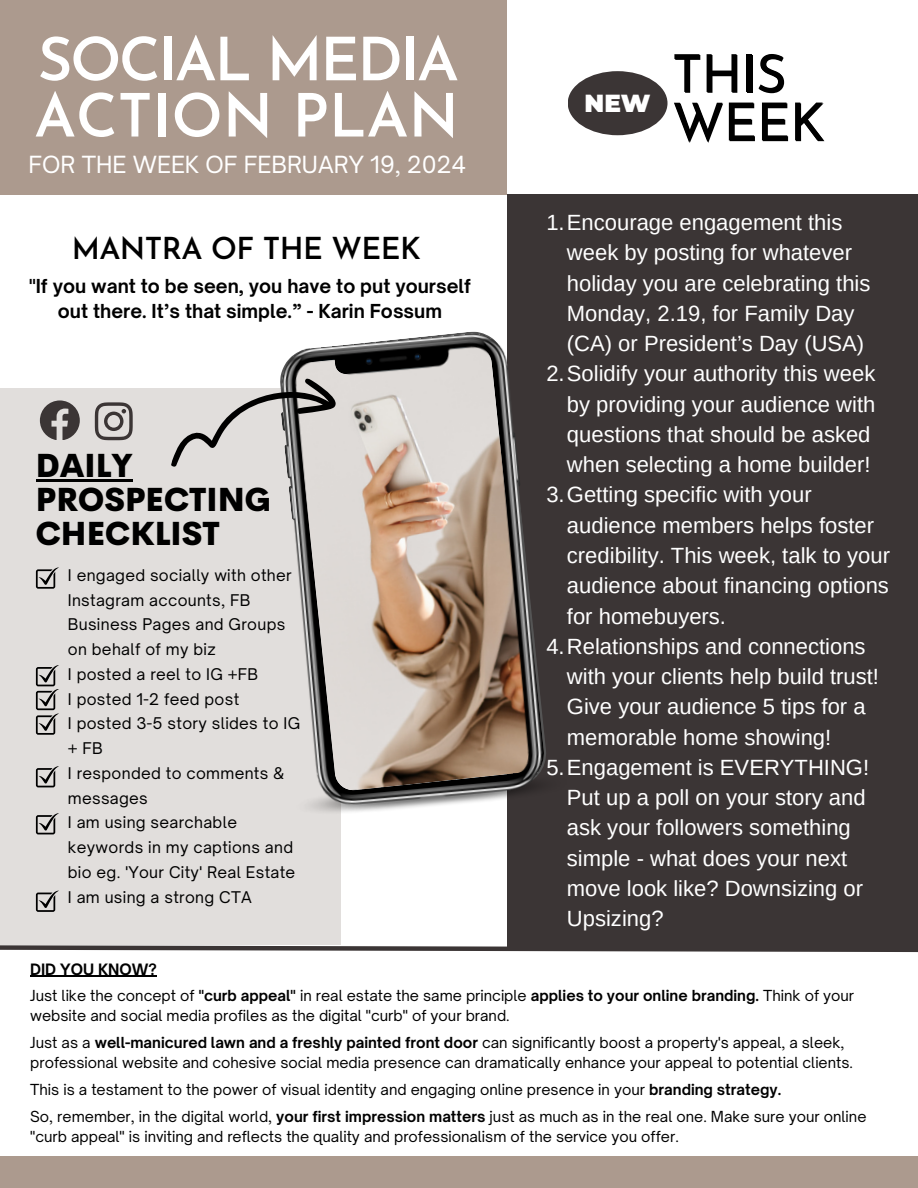
<style>
.page{position:relative;width:918px;height:1188px;background:#fff}
.page>*{position:absolute;margin:0;border:0;box-sizing:border-box;transform-origin:0 0}
.t1{font:600 59.85px "Josefin Sans";letter-spacing:-.04em;color:#fff}
.t2{font:600 59.85px "Josefin Sans";color:#fff}
.t3{font:52.2px/48.3px "Josefin Sans";letter-spacing:-.02em;color:#000}
.t4{font:800 32.25px/33.8px "Cerebri Sans";color:#000}
.t5{font:600 30.15px "Josefin Sans";letter-spacing:-.02em;color:#000}
.t6{font:22.65px "Open Sauce One";color:#fff}
.t7{font:22.05px/30.3px "Arimo";color:#fff}
.t8{font:700 18.45px/24.8px "Open Sauce One";color:#000;text-align:center}
.t9{font:15.45px/24.8px "Open Sauce One";letter-spacing:.02em;color:#000}
.t10{font:700 15px "Open Sauce One";color:#000}
.t11{font:14.55px/20.2px "Open Sauce One";color:#000}
.s1{font-weight:700}
</style>
<div class="page">
<div style="left:0;top:1156px;width:918px;height:32px;background:#ac9a8e"></div>
<div style="left:0;top:0;width:507px;height:194px;background:#ac9a8e"></div>
<div style="left:0;top:389px;width:340px;height:556px;background:#e1dedc"></div>
<svg style="left:40px;top:400px;width:40px;height:40px"></svg>
<svg style="left:95px;top:402px;width:38px;height:38px"></svg>
<svg style="left:36px;top:665px;width:23px;height:70px"></svg>
<svg style="left:36px;top:766px;width:23px;height:21px"></svg>
<svg style="left:36px;top:813px;width:23px;height:21px"></svg>
<svg style="left:36px;top:891px;width:23px;height:21px"></svg>
<svg style="left:36px;top:568px;width:22px;height:21px"></svg>
<div style="left:507px;top:194px;width:411px;height:755px;background:#3b3535"></div>
<img style="left:286px;top:331px;width:260px;height:490px">
<hr style="left:36px;top:480px;width:97px;height:2px;background:#000">
<svg style="left:171px;top:362px;width:172px;height:158px"></svg>
<div style="left:568px;top:71px;width:100px;height:64px;background:#3b3535;border-radius:50%"></div>
<hr style="left:30px;top:976px;width:127px;height:1px;background:#000">
<svg style="left:0;top:943px;width:918px;height:10px"></svg>
<p class="t1" style="left:38px;top:35px;width:423px">SOCIAL MEDIA</p>
<p class="t2" style="left:34px;top:92px;width:426px">ACTION PLAN</p>
<p class="t6" style="left:29px;top:150px;width:439px">FOR THE WEEK OF FEBRUARY 19, 2024</p>
<h1 class="t5" style="left:72px;top:236px;width:351px">MANTRA OF THE WEEK</h1>
<p class="t8" style="left:29px;top:274px;width:443px">"If you want to be seen, you have to put yourself out there. It’s that simple.” - Karin Fossum</p>
<h3 class="t4" style="left:36px;top:449px;width:236px">DAILY<br>PROSPECTING<br>CHECKLIST</h3>
<h1 class="t9" style="left:68px;top:563px;width:225px">I engaged socially with other<br>Instagram accounts, FB<br>Business Pages and Groups on behalf of my biz</h1>
<p class="t9" style="left:68px;top:662px;width:192px">I posted a reel to IG +FB</p>
<h4 class="t9" style="left:68px;top:686px;width:173px">I posted 1-2 feed post</h4>
<h2 class="t9" style="left:68px;top:711px;width:234px">I posted 3-5 story slides to IG + FB</h2>
<p class="t9" style="left:68px;top:761px;width:218px">I responded to comments &amp; messages</p>
<p class="t9" style="left:68px;top:810px;width:229px">I am using searchable keywords in my captions and bio eg. 'Your City' Real Estate</p>
<p class="t9" style="left:68px;top:884px;width:186px">I am using a strong CTA</p>
<p class="t3" style="left:673px;top:56px;width:155px;text-indent:-88px"><sub>NEW</sub> THIS<br>WEEK</p>
<p class="t7" style="left:567px;top:207px;width:305px;text-indent:-21px">1.Encourage engagement this week by posting for whatever holiday you are celebrating this<br>Monday, 2.19, for Family Day (CA) or President’s Day (USA)</p>
<p class="t7" style="left:567px;top:359px;width:310px;text-indent:-21px">2.Solidify your authority this week by providing your audience with questions that should be asked when selecting a home builder!</p>
<p class="t7" style="left:567px;top:480px;width:325px;text-indent:-21px">3.Getting specific with your audience members helps foster credibility. This week, talk to your audience about financing options for homebuyers.</p>
<p class="t7" style="left:567px;top:631px;width:314px;text-indent:-21px">4.Relationships and connections with your clients help build trust!<br>Give your audience 5 tips for a memorable home showing!</p>
<p class="t7" style="left:567px;top:752px;width:304px;text-indent:-21px">5.Engagement is EVERYTHING!<br>Put up a poll on your story and ask your followers something simple - what does your next move look like? Downsizing or<br>Upsizing?</p>
<p class="t10" style="left:30px;top:960px;width:128px">DID YOU KNOW?</p>
<p class="t11" style="left:30px;top:985px;width:826px">Just like the concept of <span class="s1">"curb appeal"</span> in real estate the same principle <span class="s1">applies to your online branding.</span> Think of your website and social media profiles as the digital "curb" of your brand.</p>
<p class="t11" style="left:30px;top:1032px;width:824px">Just as a <span class="s1">well-manicured lawn and a freshly painted front door</span> can significantly boost a property's appeal, a sleek, professional website and cohesive social media presence can dramatically enhance your appeal to potential clients.</p>
<p class="t11" style="left:30px;top:1079px;width:753px">This is a testament to the power of visual identity and engaging online presence in your <span class="s1">branding strategy.</span></p>
<p class="t11" style="left:30px;top:1106px;width:838px">So, remember, in the digital world, <span class="s1">your first impression matters</span> just as much as in the real one. Make sure your online "curb appeal" is inviting and reflects the quality and professionalism of the service you offer.</p>
</div>
